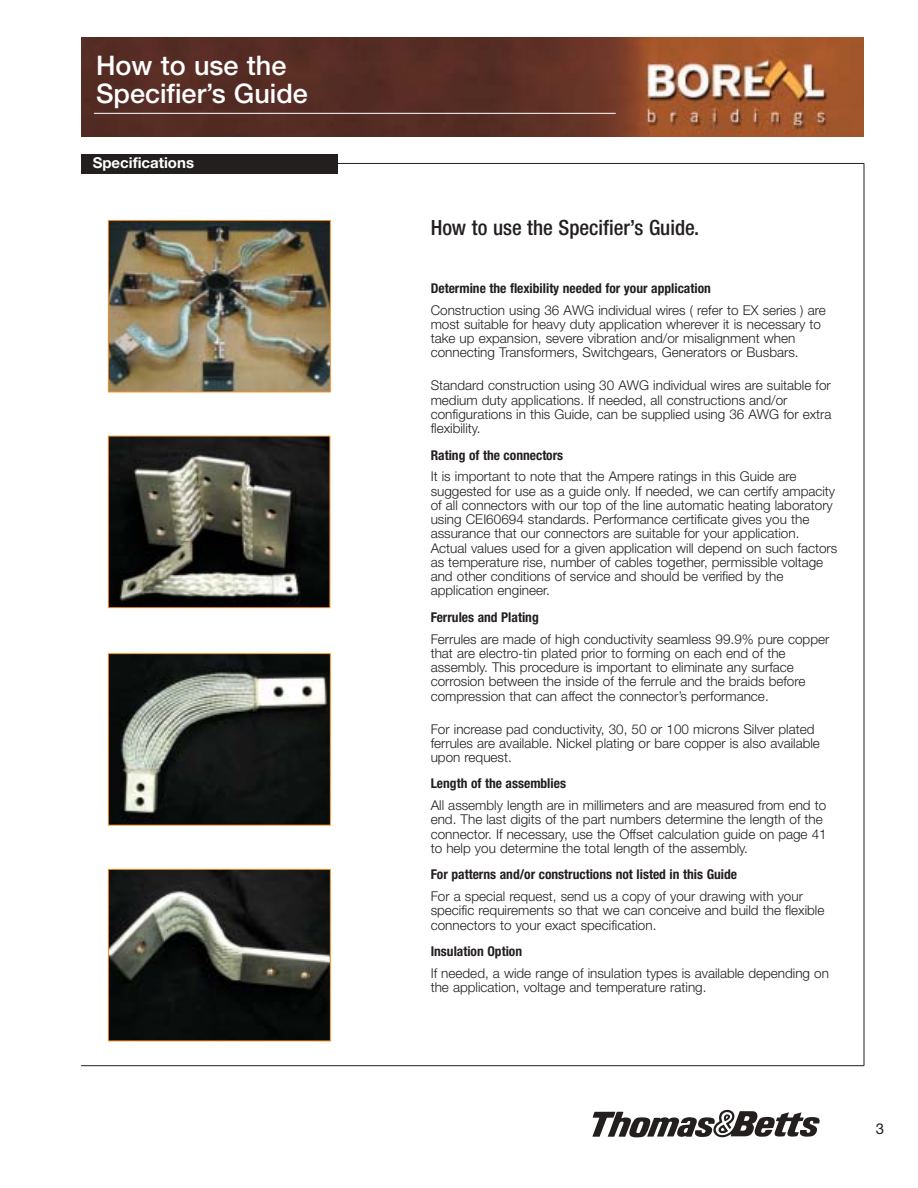
<style>
.page{position:relative;width:918px;height:1188px;background:#fff}
.page>*{position:absolute;margin:0;border:0;box-sizing:border-box;transform-origin:0 0}
.t1{font:500 27px/28.5px "Helvetica Neue LT Std";color:#fff}
.t2{font:500 condensed 21px "Helvetica Neue LT Std";color:#231f1f}
.t3{font:700 15px "Helvetica Neue LT Std";color:#fff}
.t4{font:15px "Helvetica Neue LT Std";color:#231f1f}
.t5{font:300 13.5px/14.2px "Helvetica Neue LT Std";color:#231f1f}
.t6{font:700 condensed 13.5px "Helvetica Neue LT Std";color:#231f1f}
</style>
<div class="page">
<hr style="left:81px;top:1065px;width:783px;height:1px;background:#231f1f">
<img style="left:81px;top:38px;width:783px;height:98px">
<hr style="left:94px;top:113px;width:522px;height:1px;background:#fff">
<hr style="left:331px;top:163px;width:533px;height:1px;background:#231f1f">
<div style="left:81px;top:155px;width:257px;height:19px;background:#231f1f"></div>
<hr style="left:864px;top:163px;width:1px;height:903px;background:#231f1f">
<img style="left:110px;top:222px;width:219px;height:168px">
<div style="left:108px;top:220px;width:223px;height:172px;border:1px solid #f79020"></div>
<img style="left:110px;top:438px;width:218px;height:168px">
<div style="left:108px;top:436px;width:222px;height:172px;border:1px solid #f79020"></div>
<img style="left:110px;top:655px;width:219px;height:169px">
<div style="left:108px;top:653px;width:223px;height:173px;border:1px solid #f79020"></div>
<img style="left:110px;top:871px;width:219px;height:168px">
<div style="left:108px;top:869px;width:223px;height:172px;border:1px solid #f79020"></div>
<svg style="left:592px;top:1109px;width:228px;height:29px"></svg>
<h1 class="t1" style="left:96px;top:54px;width:213px">How to use the<br>Specifier’s Guide</h1>
<p class="t3" style="left:93px;top:157px;width:103px">Specifications</p>
<h2 class="t2" style="left:431px;top:220px;width:270px">How to use the Specifier’s Guide.</h2>
<p class="t6" style="left:431px;top:283px;width:282px">Determine the flexibility needed for your application</p>
<p class="t5" style="left:431px;top:304px;width:396px">Construction using 36 AWG individual wires ( refer to EX series ) are most suitable for heavy duty application wherever it is necessary to take up expansion, severe vibration and/or misalignment when connecting Transformers, Switchgears, Generators or Busbars.</p>
<p class="t5" style="left:431px;top:380px;width:402px">Standard construction using 30 AWG individual wires are suitable for medium duty applications. If needed, all constructions and/or configurations in this Guide, can be supplied using 36 AWG for extra flexibility.</p>
<p class="t6" style="left:431px;top:450px;width:134px">Rating of the connectors</p>
<p class="t5" style="left:431px;top:471px;width:408px">It is important to note that the Ampere ratings in this Guide are suggested for use as a guide only. If needed, we can certify ampacity of all connectors with our top of the line automatic heating laboratory using CEI60694 standards. Performance certificate gives you the assurance that our connectors are suitable for your application.<br>Actual values used for a given application will depend on such factors as temperature rise, number of cables together, permissible voltage and other conditions of service and should be verified by the application engineer.</p>
<p class="t6" style="left:431px;top:612px;width:110px">Ferrules and Plating</p>
<p class="t5" style="left:431px;top:633px;width:400px">Ferrules are made of high conductivity seamless 99.9% pure copper that are electro-tin plated prior to forming on each end of the assembly. This procedure is important to eliminate any surface corrosion between the inside of the ferrule and the braids before compression that can affect the connector’s performance.</p>
<p class="t5" style="left:431px;top:723px;width:391px">For increase pad conductivity, 30, 50 or 100 microns Silver plated ferrules are available. Nickel plating or bare copper is also available upon request.</p>
<p class="t6" style="left:431px;top:779px;width:137px">Length of the assemblies</p>
<p class="t5" style="left:431px;top:800px;width:398px">All assembly length are in millimeters and are measured from end to end. The last digits of the part numbers determine the length of the connector. If necessary, use the Offset calculation guide on page 41 to help you determine the total length of the assembly.</p>
<p class="t6" style="left:431px;top:870px;width:308px">For patterns and/or constructions not listed in this Guide</p>
<p class="t5" style="left:431px;top:891px;width:395px">For a special request, send us a copy of your drawing with your specific requirements so that we can conceive and build the flexible connectors to your exact specification.</p>
<p class="t6" style="left:431px;top:946px;width:93px">Insulation Option</p>
<p class="t5" style="left:431px;top:967px;width:400px">If needed, a wide range of insulation types is available depending on the application, voltage and temperature rating.</p>
<p class="t4" style="left:876px;top:1124px;width:10px">3</p>
</div>
